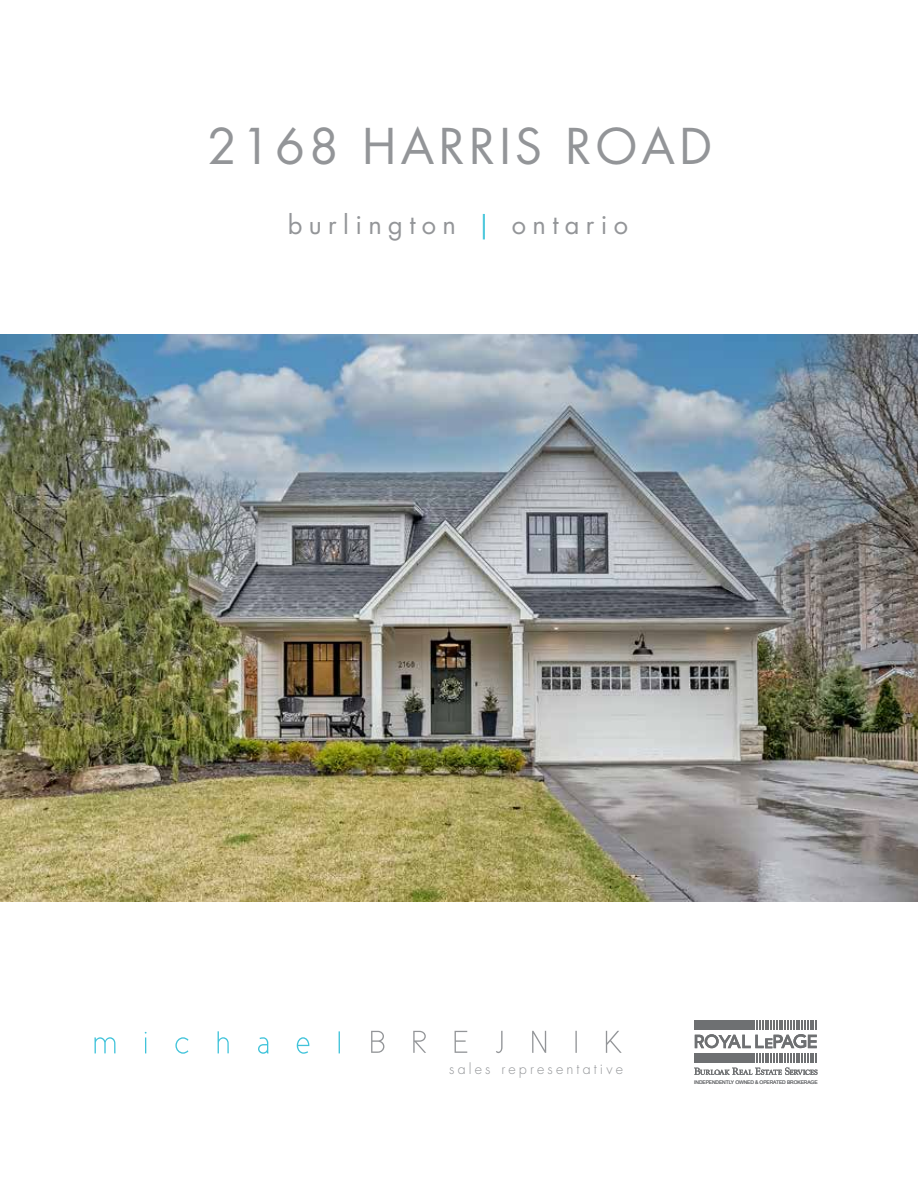
<style>
.page{position:relative;width:918px;height:1188px;background:#fff}
.page>*{position:absolute;margin:0;border:0;box-sizing:border-box;transform-origin:0 0}
.t1{font:48px "Futura Std";letter-spacing:.09em;color:#939598}
.t2{font:25.5px "Futura Std";letter-spacing:.25em;color:#939598}
.t3{font:300 14.25px "Futura Std";letter-spacing:.22em;color:#939598}
.t4{font:4.95px "Arial";letter-spacing:-.025em;color:#6e7072}
.s1{color:#3ec3d9}
</style>
<div class="page">
<img style="left:0;top:335px;width:918px;height:567px">
<svg style="left:695px;top:1020px;width:122px;height:42px"></svg>
<svg style="left:694px;top:1068px;width:124px;height:7px"></svg>
<svg style="left:371px;top:1031px;width:13px;height:22px"></svg>
<svg style="left:413px;top:1031px;width:13px;height:22px"></svg>
<svg style="left:455px;top:1031px;width:12px;height:22px"></svg>
<svg style="left:496px;top:1031px;width:7px;height:22px"></svg>
<svg style="left:532px;top:1031px;width:14px;height:22px"></svg>
<hr style="left:575px;top:1031px;width:2px;height:22px;background:#939598">
<svg style="left:606px;top:1031px;width:16px;height:22px"></svg>
<svg style="left:94px;top:1037px;width:21px;height:16px"></svg>
<svg style="left:145px;top:1032px;width:2px;height:21px"></svg>
<svg style="left:175px;top:1037px;width:14px;height:17px"></svg>
<svg style="left:218px;top:1031px;width:11px;height:22px"></svg>
<svg style="left:258px;top:1037px;width:11px;height:17px"></svg>
<svg style="left:297px;top:1037px;width:12px;height:17px"></svg>
<svg style="left:339px;top:1031px;width:1px;height:22px"></svg>
<h1 class="t1" style="left:208px;top:116px;width:506px">2168 HARRIS ROAD</h1>
<h2 class="t2" style="left:288px;top:209px;width:342px">burlington <span class="s1">|</span> ontario</h2>
<h3 class="t3" style="left:449px;top:1060px;width:175px">sales representative</h3>
<p class="t4" style="left:694px;top:1079px;width:125px">INDEPENDENTLY OWNED &amp; OPERATED BROKERAGE</p>
</div>
